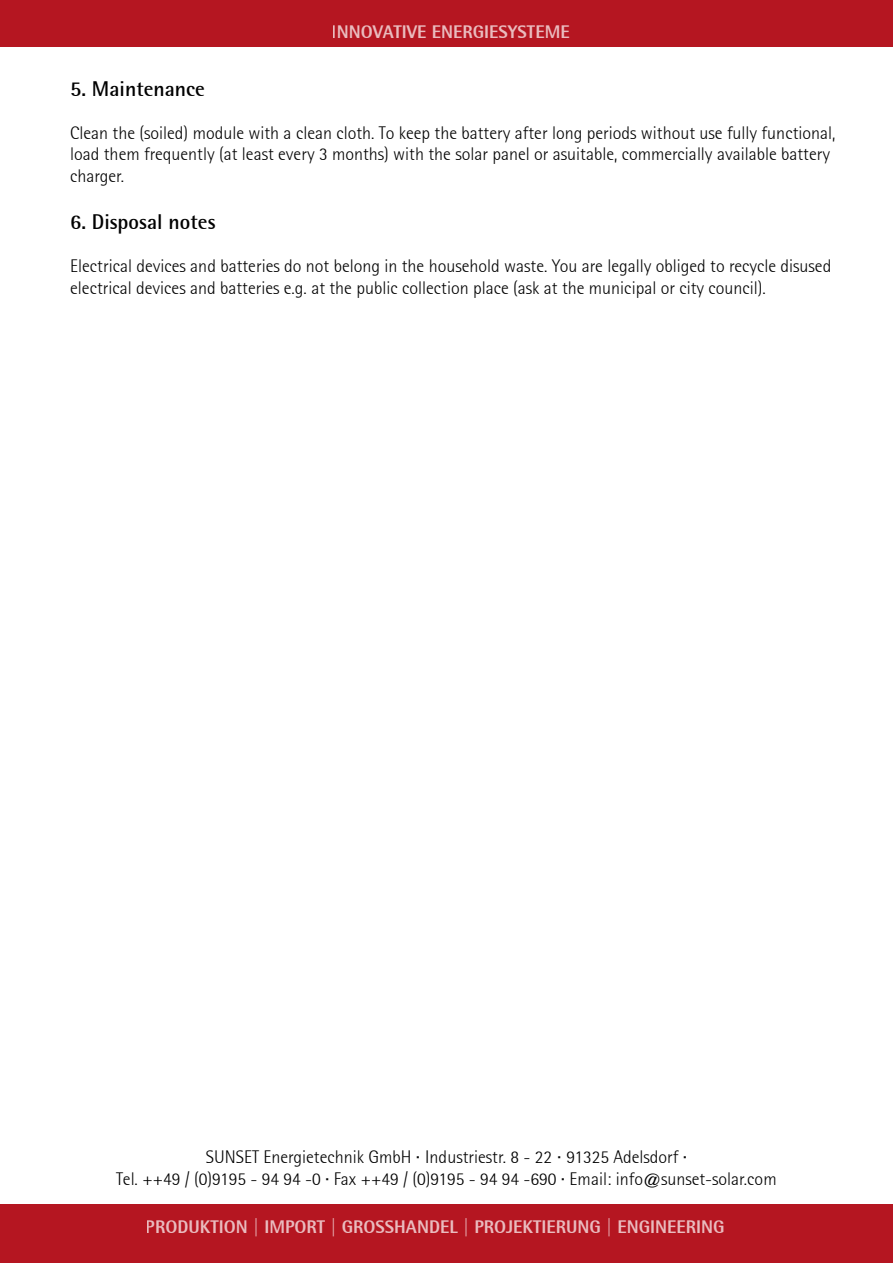
<style>
.page{position:relative;width:893px;height:1263px;background:#fff}
.page>*{position:absolute;margin:0;border:0;box-sizing:border-box;transform-origin:0 0}
.t1{font:700 21px "Rotis Semi Sans";color:#000}
.t2{font:300 18px/21.6px "Rotis Semisans";color:#000}
.t3{font:800 18px "Rotis Semi Sans";color:#fff}
.s1{font-family:"Rotis Semi Sans";font-weight:700}
</style>
<div class="page">
<div style="left:0;top:0;width:893px;height:47px;background:#b51621"></div>
<div style="left:0;top:1205px;width:893px;height:58px;background:#b51621"></div>
<p class="t3" style="left:332px;top:21px;width:239px">INNOVATIVE ENERGIESYSTEME</p>
<p class="t1" style="left:70px;top:75px;width:136px">5. Maintenance</p>
<p class="t2" style="left:70px;top:122px;width:767px">Clean the (soiled) module with a clean cloth. To keep the battery after long periods without use fully functional, load them frequently (at least every 3 months) with the solar panel or asuitable, commercially available battery charger.</p>
<p class="t1" style="left:70px;top:209px;width:147px">6. Disposal notes</p>
<p class="t2" style="left:70px;top:255px;width:763px">Electrical devices and batteries do not belong in the household waste. You are legally obliged to recycle disused electrical devices and batteries e.g. at the public collection place (ask at the municipal or city council).</p>
<p class="t2" style="left:116px;top:1146px;width:662px;text-align:center">SUNSET Energietechnik GmbH <span class="s1">·</span> Industriestr. 8 - 22 <span class="s1">·</span> 91325 Adelsdorf <span class="s1">·<br></span>Tel. ++49 / (0)9195 - 94 94 -0 <span class="s1">·</span> Fax ++49 / (0)9195 - 94 94 -690 <span class="s1">·</span> Email: info@sunset-solar.com</p>
<p class="t3" style="left:146px;top:1215px;width:579px">PRODUKTION | IMPORT | GROSSHANDEL | PROJEKTIERUNG | ENGINEERING</p>
</div>
